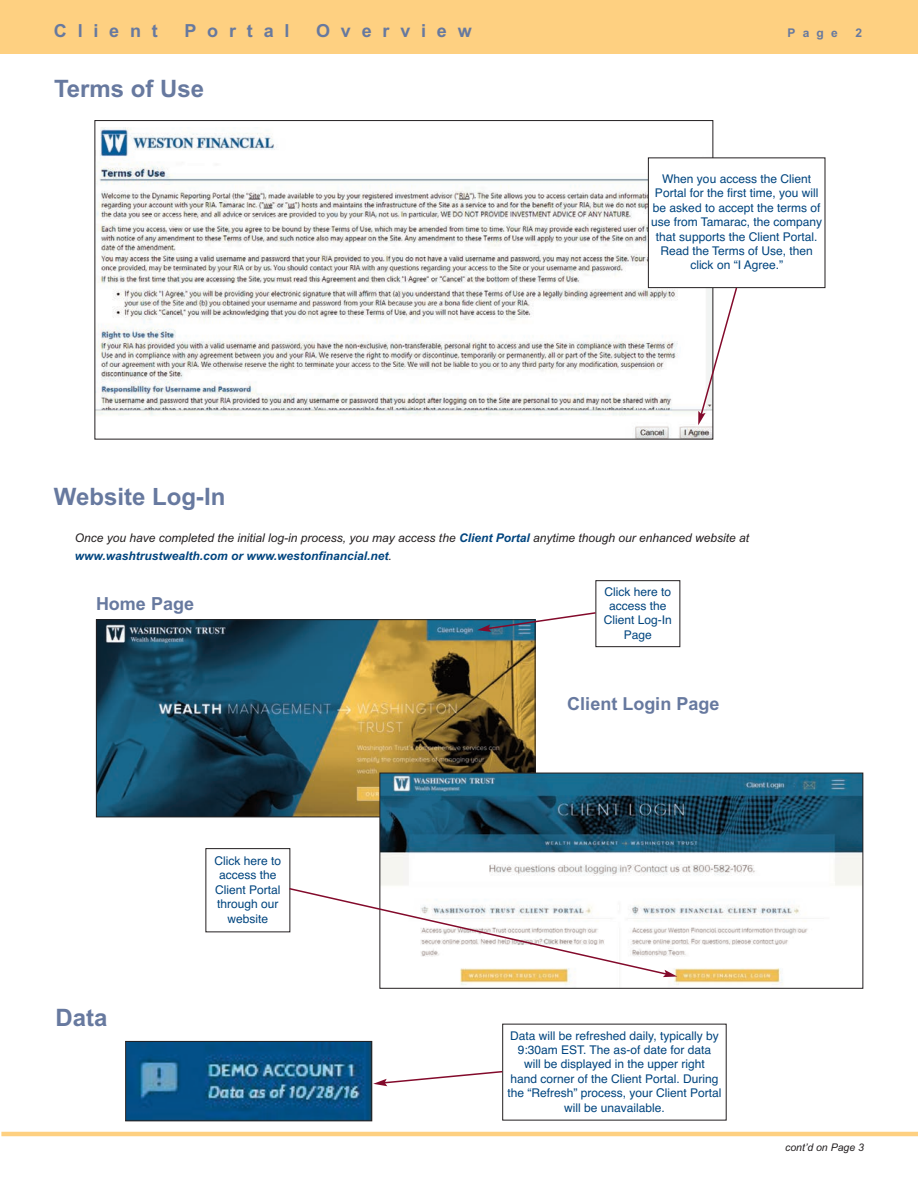
<style>
.page{position:relative;width:918px;height:1188px;background:#fff}
.page>*{position:absolute;margin:0;border:0;box-sizing:border-box;transform-origin:0 0}
.t1{font:700 24px "Arial";color:#67799f}
.t2{font:700 18px "Arial";color:#67799f}
.t3{font:700 18px "Arial";letter-spacing:.6em;color:#67799f}
.t4{font:12px/14.4px "Helvetica";color:#01457f;text-align:center}
.t5{font:italic 12px/18px "Arial";color:#231f20}
.t6{font:700 12px "Arial";color:#67799f}
.t7{font:italic 10.5px "Arial";color:#231f20}
.s1{font-weight:700;color:#01457f}
</style>
<div class="page">
<img style="left:98px;top:621px;width:435px;height:194px">
<div style="left:96px;top:619px;width:439px;height:198px;border:1px solid #231f20"></div>
<div style="left:596px;top:580px;width:84px;height:67px;border:1px solid #231f20"></div>
<svg style="left:477px;top:611px;width:120px;height:21px"></svg>
<img style="left:382px;top:775px;width:479px;height:210px">
<div style="left:380px;top:773px;width:483px;height:216px;border:1px solid #231f20"></div>
<svg style="left:288px;top:887px;width:389px;height:90px"></svg>
<hr style="left:1px;top:1132px;width:917px;height:4px;background:#fed081">
<div style="left:0;top:1px;width:918px;height:53px;background:#fed081"></div>
<img style="left:96px;top:157px;width:615px;height:281px">
<img style="left:100px;top:127px;width:237px;height:34px">
<div style="left:648px;top:158px;width:177px;height:130px;background:#fff"></div>
<div style="left:648px;top:158px;width:177px;height:130px;border:1px solid #231f20"></div>
<img style="left:127px;top:1043px;width:243px;height:76px">
<div style="left:125px;top:1041px;width:247px;height:80px;border:1px solid #231f20"></div>
<svg style="left:373px;top:1070px;width:131px;height:16px"></svg>
<svg style="left:698px;top:286px;width:40px;height:139px"></svg>
<h2 class="t2" style="left:54px;top:21px;width:106px">Client</h2>
<h2 class="t2" style="left:184px;top:21px;width:107px">Portal</h2>
<h2 class="t3" style="left:316px;top:21px;width:157px">Overview</h2>
<p class="t6" style="left:787px;top:26px;width:52px">Page</p>
<p class="t6" style="left:856px;top:26px;width:8px">2</p>
<h1 class="t1" style="left:54px;top:75px;width:152px">Terms of Use</h1>
<p class="t4" style="left:651px;top:172px;width:173px">When you access the Client<br>Portal for the first time, you will be asked to accept the terms of use from Tamarac, the company that supports the Client Portal.<br>Read the Terms of Use, then click on “I Agree.”</p>
<h1 class="t1" style="left:54px;top:483px;width:173px">Website Log-In</h1>
<p class="t5" style="left:75px;top:528px;width:676px">Once you have completed the initial log-in process, you may access the <span class="s1">Client Portal</span> anytime though our enhanced website at <span class="s1">www.washtrustwealth.com or www.westonfinancial.net</span>.</p>
<p class="t4" style="left:604px;top:584px;width:70px">Click here to access the<br>Client Log-In<br>Page</p>
<h2 class="t2" style="left:96px;top:593px;width:100px">Home Page</h2>
<h1 class="t1" style="left:56px;top:1003px;width:54px">Data</h1>
<p class="t4" style="left:215px;top:854px;width:68px">Click here to access the<br>Client Portal through our website</p>
<h2 class="t2" style="left:567px;top:694px;width:154px">Client Login Page</h2>
<p class="t4" style="left:507px;top:1028px;width:216px">Data will be refreshed daily, typically by 9:30am EST. The as-of date for data<br>will be displayed in the upper right<br>hand corner of the Client Portal. During the “Refresh” process, your Client Portal will be unavailable.</p>
<p class="t7" style="left:785px;top:1141px;width:80px">cont’d on Page 3</p>
</div>
